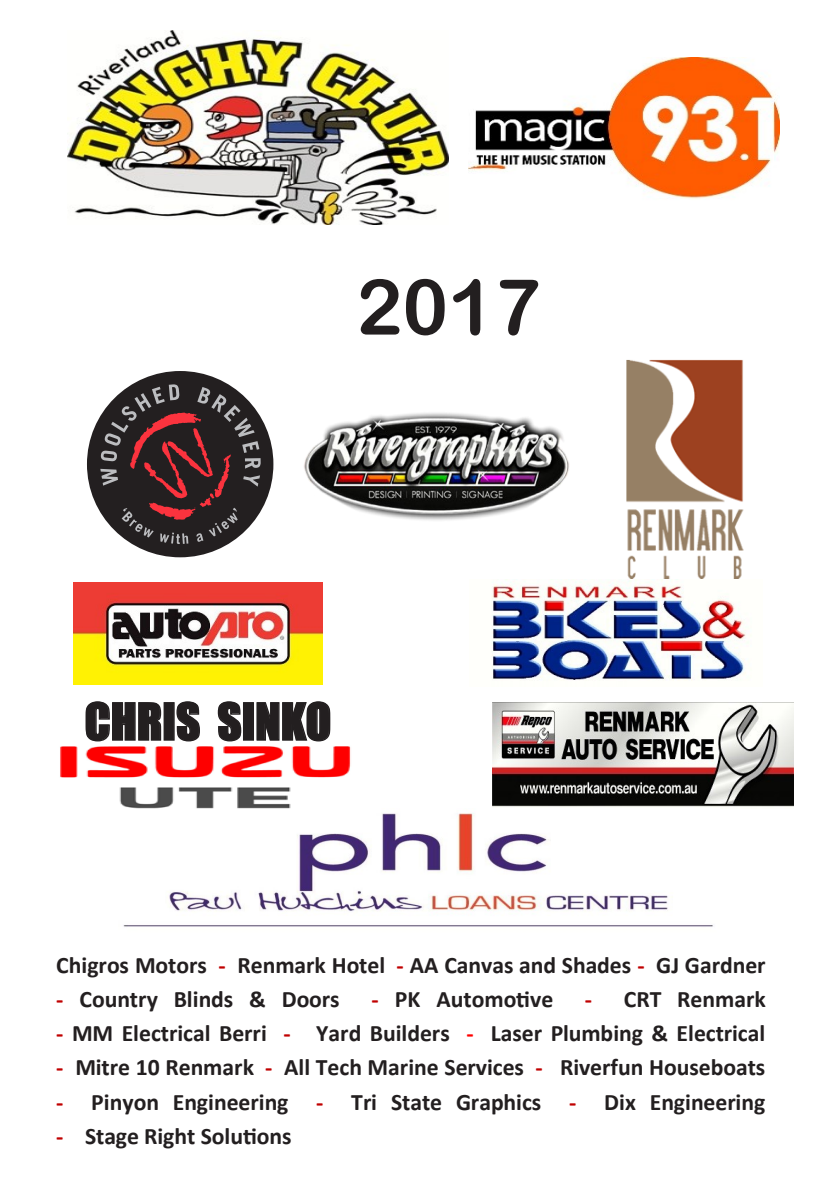
<style>
.page{position:relative;width:840px;height:1191px;background:#fff}
.page>*{position:absolute;margin:0;border:0;box-sizing:border-box;transform-origin:0 0}
.t1{font:77.2px "Arial Rounded MT Bold";color:#231f20}
.t2{font:47px "Impact";color:#231f20}
.t3{font:700 23.6px "Calibri";letter-spacing:-.005em;color:#231f20}
.s1{color:#c00000}
.s2{color:#f00}
</style>
<div class="page">
<img style="left:468px;top:58px;width:310px;height:141px">
<img style="left:67px;top:31px;width:381px;height:193px">
<img style="left:492px;top:702px;width:301px;height:105px">
<img style="left:626px;top:359px;width:118px;height:220px">
<img style="left:491px;top:579px;width:260px;height:102px">
<img style="left:73px;top:582px;width:249px;height:103px">
<img style="left:304px;top:413px;width:264px;height:107px">
<img style="left:123px;top:813px;width:590px;height:114px">
<img style="left:60px;top:740px;width:291px;height:69px">
<svg style="left:85px;top:701px;width:77px;height:41px"></svg>
<div style="left:163px;top:702px;width:11px;height:38px;border:1px solid #231f20"></div>
<svg style="left:176px;top:701px;width:25px;height:41px"></svg>
<svg style="left:217px;top:701px;width:25px;height:41px"></svg>
<div style="left:243px;top:702px;width:11px;height:38px;border:1px solid #231f20"></div>
<svg style="left:256px;top:701px;width:75px;height:41px"></svg>
<div style="left:87px;top:371px;width:186px;height:186px;background:#231f20;border-radius:50%"></div>
<svg style="left:100px;top:384px;width:160px;height:160px"></svg>
<p class="t1" style="left:356px;top:261px;width:185px">2017</p>
<p class="t2" style="left:85px;top:685px;width:248px">CHRIS SINKO</p>
<p class="t3" style="left:56px;top:949px;width:710px">Chigros Motors <span class="s1">-</span> Renmark Hotel <span class="s1">-</span> AA Canvas and Shades <span class="s1">-</span> GJ Gardner</p>
<p class="t3" style="left:56px;top:983px;width:285px"><span class="s1">-</span> Country Blinds &amp; Doors</p>
<p class="t3" style="left:371px;top:983px;width:183px"><span class="s1">-</span> PK Automotive</p>
<p class="t3" style="left:584px;top:983px;width:182px"><span class="s1">-</span> CRT Renmark</p>
<p class="t3" style="left:56px;top:1018px;width:710px"><span class="s1">-</span> MM Electrical Berri <span class="s1">-</span> Yard Builders <span class="s2">-</span> Laser Plumbing &amp; Electrical</p>
<p class="t3" style="left:56px;top:1052px;width:710px"><span class="s1">-</span> Mitre 10 Renmark <span class="s1">-</span> All Tech Marine Services <span class="s1">-</span> Riverfun Houseboats</p>
<p class="t3" style="left:56px;top:1086px;width:710px"><span class="s1">-</span> Pinyon Engineering <span class="s1">-</span> Tri State Graphics <span class="s1">-</span> Dix Engineering</p>
<p class="t3" style="left:56px;top:1121px;width:237px"><span class="s1">-</span> Stage Right Solutions</p>
</div>
